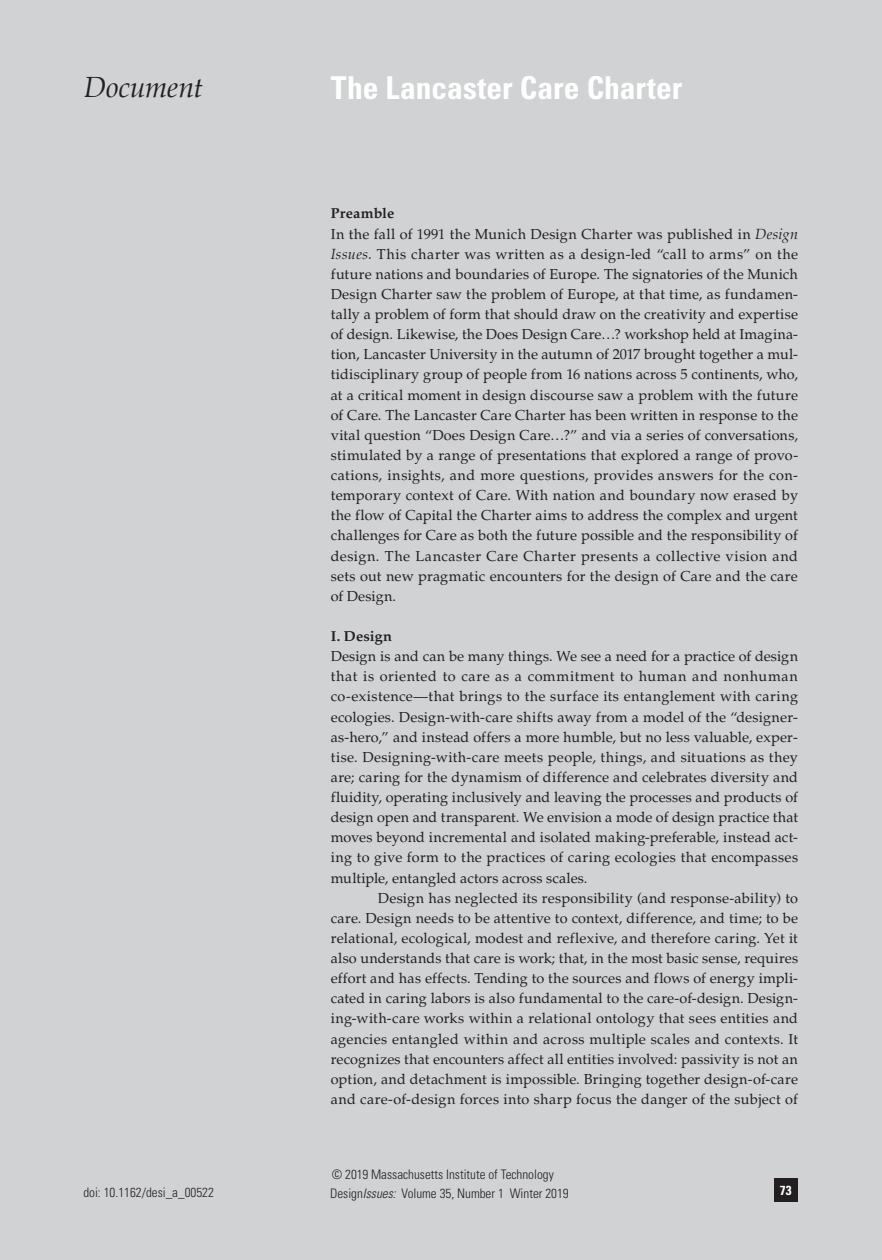
<style>
.page{position:relative;width:882px;height:1260px;background:#d1d2d4}
.page>*{position:absolute;margin:0;border:0;box-sizing:border-box;transform-origin:0 0}
.Head1{font:700 condensed 31.5px "Univers";color:#fff}
.Head1_5Author{font:italic 28.53px "Palatino";letter-spacing:-.005em;color:#231f20}
.Head1_5Author-2{font:14.35px/20.1px "Palatino";letter-spacing:.015em;color:#231f20;text-align:justify}
.Head1_5Author-3{font:700 14.35px "Palatino";letter-spacing:.01em;color:#231f20}
.xRunFoot{font:300 condensed 13.12px "Univers";color:#231f20}
.t1{font:700 condensed 13.12px "Univers";color:#fff}
.s1{font-style:italic}
</style>
<div class="page">
<div style="left:774px;top:1179px;width:23px;height:23px;background:#231f20"></div>
<p class="Head1_5Author" style="left:84px;top:65px;width:121px">Document</p>
<p class="xRunFoot" style="left:83px;top:1185px;width:132px">doi: 10.1162/desi_a_00522</p>
<p class="Head1" style="left:331px;top:68px;width:353px">The Lancaster Care Charter</p>
<p class="Head1_5Author-3" style="left:331px;top:205px;width:65px">Preamble</p>
<p class="Head1_5Author-2" style="left:331px;top:224px;width:469px">In the fall of 1991 the Munich Design Charter was published in <span class="s1">Design Issues.</span> This charter was written as a design-led “call to arms” on the future nations and boundaries of Europe. The signatories of the Munich Design Charter saw the problem of Europe, at that time, as fundamen&shy;tally a problem of form that should draw on the creativity and expertise of design. Likewise, the Does Design Care…? workshop held at Imagina&shy;tion, Lancaster University in the autumn of 2017 brought together a mul&shy;tidisciplinary group of people from 16 nations across 5 continents, who, at a critical moment in design discourse saw a problem with the future of Care. The Lancaster Care Charter has been written in response to the vital question “Does Design Care…?” and via a series of conversations, stimulated by a range of presentations that explored a range of provo&shy;cations, insights, and more questions, provides answers for the con&shy;temporary context of Care. With nation and boundary now erased by the flow of Capital the Charter aims to address the complex and urgent challenges for Care as both the future possible and the responsibility of design. The Lancaster Care Charter presents a collective vision and sets out new pragmatic encounters for the design of Care and the care of Design.</p>
<p class="Head1_5Author-3" style="left:331px;top:627px;width:63px">I. Design</p>
<p class="Head1_5Author-2" style="left:331px;top:646px;width:469px">Design is and can be many things. We see a need for a practice of design that is oriented to care as a commitment to human and nonhuman co-existence—that brings to the surface its entanglement with caring ecologies. Design-with-care shifts away from a model of the “designer&shy;as-hero,” and instead offers a more humble, but no less valuable, exper&shy;tise. Designing-with-care meets people, things, and situations as they are; caring for the dynamism of difference and celebrates diversity and fluidity, operating inclusively and leaving the processes and products of design open and transparent. We envision a mode of design practice that moves beyond incremental and isolated making-preferable, instead act&shy;ing to give form to the practices of caring ecologies that encompasses multiple, entangled actors across scales.</p>
<p class="Head1_5Author-2" style="left:331px;top:888px;width:469px;text-indent:47px">Design has neglected its responsibility (and response-ability) to care. Design needs to be attentive to context, difference, and time; to be relational, ecological, modest and reflexive, and therefore caring. Yet it also understands that care is work; that, in the most basic sense, requires effort and has effects. Tending to the sources and flows of energy impli&shy;cated in caring labors is also fundamental to the care-of-design. Design&shy;ing-with-care works within a relational ontology that sees entities and agencies entangled within and across multiple scales and contexts. It recognizes that encounters affect all entities involved: passivity is not an option, and detachment is impossible. Bringing together design-of-care and care-of-design forces into sharp focus the danger of the subject of</p>
<p class="xRunFoot" style="left:332px;top:1166px;width:223px">© 2019 Massachusetts Institute of Technology</p>
<p class="xRunFoot" style="left:330px;top:1185px;width:240px">Design<span class="s1">Issues:</span> Volume 35, Number 1 Winter 2019</p>
<p class="t1" style="left:780px;top:1182px;width:13px">73</p>
</div>
